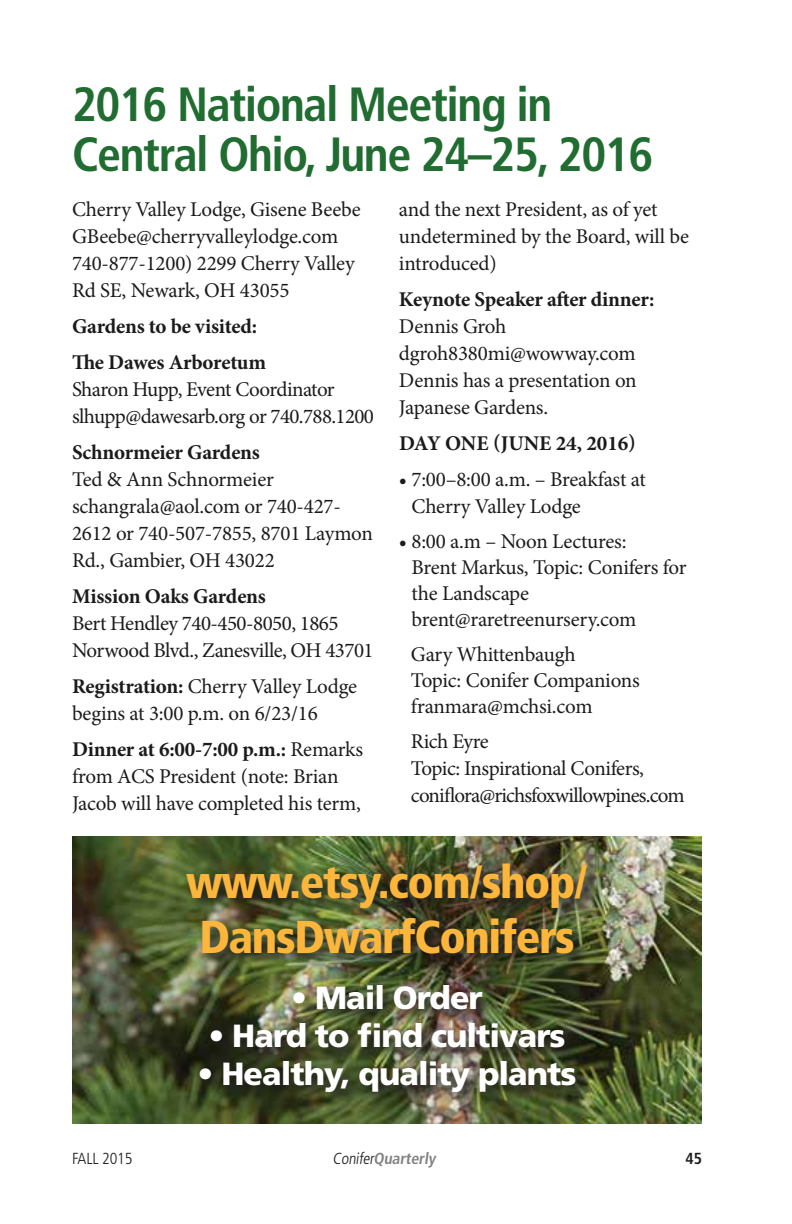
<style>
.page{position:relative;width:792px;height:1224px;background:#fff}
.page>*{position:absolute;margin:0;border:0;box-sizing:border-box;transform-origin:0 0}
.t1{font:700 condensed 48px/50px "Frutiger";letter-spacing:-.03em;color:#206c31}
.t2{font:900 condensed 46px/55.2px "Frutiger";letter-spacing:-.03em;color:#fcb63c}
.t3{font:900 32px "Frutiger";letter-spacing:-.03em;color:#fff}
.t4{font:21px/27px "Minion Pro";letter-spacing:-.015em;color:#1c1b1b}
.t5{font:700 21px/36px "Minion Pro";letter-spacing:-.01em;color:#1c1b1b}
.t6{font:21px/27px "Minion Pro";letter-spacing:-.035em;color:#1c1b1b}
.t7{font:700 condensed 16px "Frutiger";color:#828383}
.t8{font:300 condensed 16px "Frutiger";letter-spacing:-.01em;color:#1c1b1b}
.t9{font:700 condensed 16px "Frutiger";color:#1c1b1b}
.s1{font-weight:700}
.s2{font-weight:300;color:#1c1b1b}
</style>
<div class="page">
<img style="left:72px;top:836px;width:630px;height:288px">
<img style="left:183px;top:859px;width:421px;height:250px">
<h1 class="t1" style="left:72px;top:79px;width:583px">2016 National Meeting in<br>Central Ohio, June 24–25, 2016</h1>
<p class="t4" style="left:72px;top:196px;width:290px">Cherry Valley Lodge, Gisene Beebe<br>GBeebe@cherryvalleylodge.com<br>740-877-1200) 2299 Cherry Valley<br>Rd SE, Newark, OH 43055</p>
<p class="t5" style="left:72px;top:308px;width:196px">Gardens to be visited:<br>The Dawes Arboretum</p>
<p class="t4" style="left:72px;top:376px;width:304px">Sharon Hupp, Event Coordinator slhupp@dawesarb.org or 740.788.1200</p>
<p class="t5" style="left:72px;top:434px;width:189px">Schnormeier Gardens</p>
<p class="t4" style="left:72px;top:466px;width:302px">Ted &amp; Ann Schnormeier schangrala@aol.com or 740-427-<br>2612 or 740-507-7855, 8701 Laymon<br>Rd., Gambier, OH 43022</p>
<p class="t5" style="left:72px;top:578px;width:195px">Mission Oaks Gardens</p>
<p class="t4" style="left:72px;top:610px;width:303px">Bert Hendley 740-450-8050, 1865<br>Norwood Blvd., Zanesville, OH 43701</p>
<p class="t4" style="left:72px;top:673px;width:287px"><span class="s1">Registration:</span> Cherry Valley Lodge begins at 3:00 p.m. on 6/23/16</p>
<p class="t4" style="left:72px;top:736px;width:293px"><span class="s1">Dinner at 6:00-7:00 p.m.:</span> Remarks from ACS President (note: Brian<br>Jacob will have completed his term,</p>
<p class="t4" style="left:399px;top:196px;width:292px">and the next President, as of yet undetermined by the Board, will be introduced)</p>
<p class="t5" style="left:399px;top:281px;width:257px">Keynote Speaker after dinner:</p>
<p class="t4" style="left:399px;top:313px;width:239px">Dennis Groh dgroh8380mi@wowway.com<br>Dennis has a presentation on<br>Japanese Gardens.</p>
<p class="t5" style="left:399px;top:425px;width:238px">Day One (June 24, 2016)</p>
<p class="t4" style="left:412px;top:466px;width:236px;text-indent:-13px">• 7:00–8:00 a.m. – Breakfast at<br>Cherry Valley Lodge</p>
<p class="t4" style="left:412px;top:528px;width:277px;line-height:26px;text-indent:-13px">• 8:00 a.m – Noon Lectures:<br>Brent Markus, Topic: Conifers for the Landscape brent@raretreenursery.com</p>
<p class="t4" style="left:411px;top:641px;width:230px;line-height:26px">Gary Whittenbaugh<br>Topic: Conifer Companions franmara@mchsi.com</p>
<p class="t6" style="left:411px;top:728px;width:275px">Rich Eyre<br>Topic: Inspirational Conifers, coniflora@richsfoxwillowpines.com</p>
<h2 class="t2" style="left:186px;top:854px;width:403px">www.etsy.com/shop/<br>DansDwarfConifers</h2>
<h3 class="t3" style="left:291px;top:979px;width:193px">• Mail Order</h3>
<h3 class="t3" style="left:208px;top:1017px;width:359px">• Hard to find cultivars</h3>
<h3 class="t3" style="left:198px;top:1054px;width:380px">• Healthy, quality plants</h3>
<p class="t8" style="left:72px;top:1149px;width:62px">FALL 2015</p>
<p class="t7" style="left:333px;top:1149px;width:104px"><span class="s2">Conifer</span>Quarterly</p>
<p class="t9" style="left:686px;top:1149px;width:18px">45</p>
</div>
